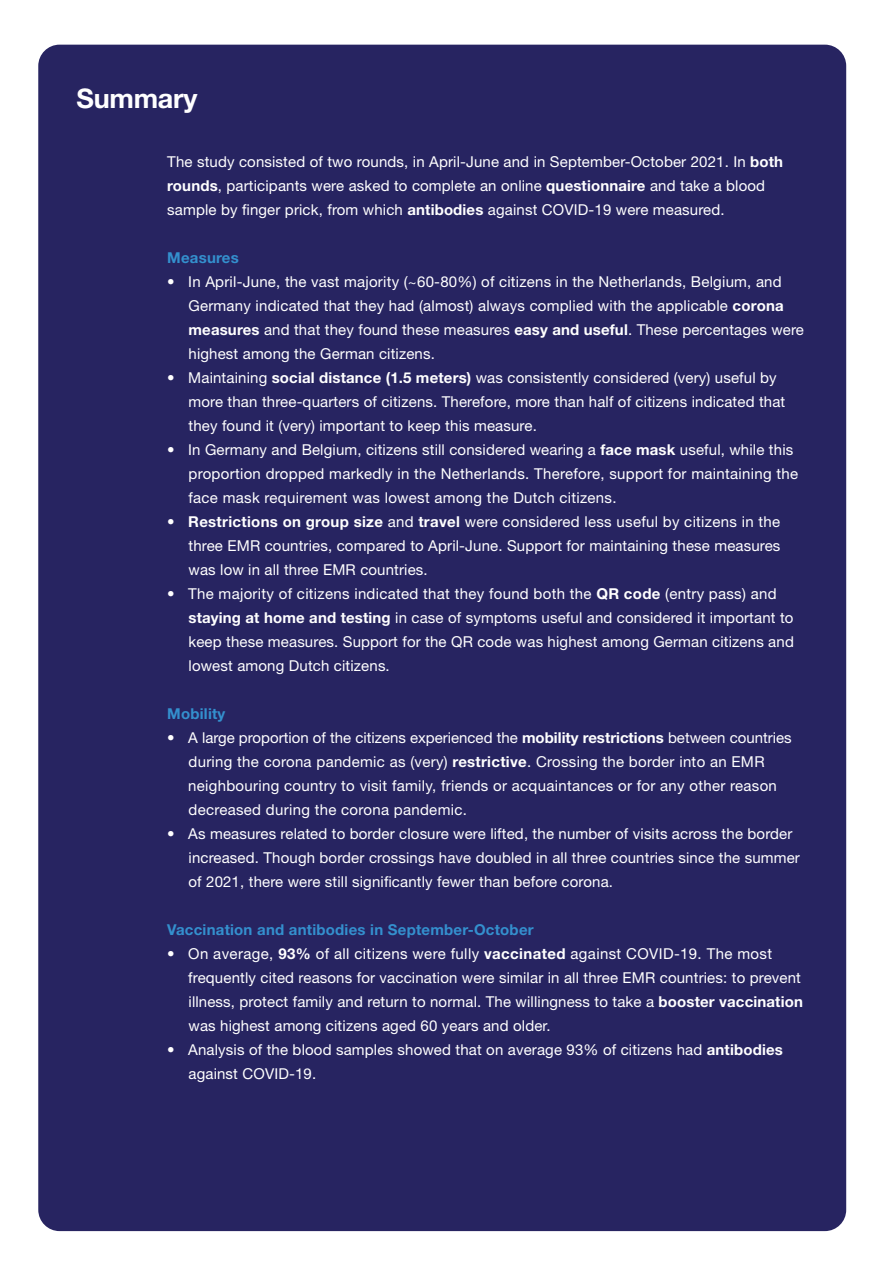
<style>
.page{position:relative;width:893px;height:1263px;background:#fff}
.page>*{position:absolute;margin:0;border:0;box-sizing:border-box;transform-origin:0 0}
.t1{font:700 27px "Helvetica Neue LT Std";letter-spacing:-.01em;color:#fff}
.t2{font:15px/24px "Helvetica Neue LT Std";letter-spacing:.01em;color:#fff}
.t3{font:700 15px "Helvetica Neue LT Std";letter-spacing:.015em;color:#3490ce}
.s1{font-weight:700}
</style>
<div class="page">
<div style="left:38px;top:45px;width:808px;height:1186px;background:#272461;border-radius:21px"></div>
<p class="t1" style="left:77px;top:82px;width:122px">Summary</p>
<p class="t2" style="left:167px;top:149px;width:617px">The study consisted of two rounds, in April-June and in September-October 2021. In <span class="s1">both rounds</span>, participants were asked to complete an online <span class="s1">questionnaire</span> and take a blood sample by finger prick, from which <span class="s1">antibodies</span> against COVID-19 were measured.</p>
<p class="t3" style="left:167px;top:248px;width:73px">Measures</p>
<p class="t2" style="left:189px;top:269px;width:617px;text-indent:-21px">• In April-June, the vast majority (~60-80%) of citizens in the Netherlands, Belgium, and Germany indicated that they had (almost) always complied with the applicable <span class="s1">corona measures</span> and that they found these measures <span class="s1">easy and useful</span>. These percentages were highest among the German citizens.</p>
<p class="t2" style="left:189px;top:365px;width:598px;text-indent:-21px">• Maintaining <span class="s1">social distance (1.5 meters)</span> was consistently considered (very) useful by more than three-quarters of citizens. Therefore, more than half of citizens indicated that they found it (very) important to keep this measure.</p>
<p class="t2" style="left:189px;top:437px;width:611px;text-indent:-21px">• In Germany and Belgium, citizens still considered wearing a <span class="s1">face mask</span> useful, while this proportion dropped markedly in the Netherlands. Therefore, support for maintaining the face mask requirement was lowest among the Dutch citizens.</p>
<p class="t2" style="left:189px;top:509px;width:593px;text-align:justify;text-indent:-21px">• <span class="s1">Restrictions on group size</span> and <span class="s1">travel</span> were considered less useful by citizens in the three EMR countries, compared to April-June. Support for maintaining these measures was low in all three EMR countries.</p>
<p class="t2" style="left:189px;top:581px;width:607px;text-indent:-21px">• The majority of citizens indicated that they found both the <span class="s1">QR code</span> (entry pass) and <span class="s1">staying at home and testing</span> in case of symptoms useful and considered it important to keep these measures. Support for the QR code was highest among German citizens and lowest among Dutch citizens.</p>
<p class="t3" style="left:167px;top:704px;width:60px">Mobility</p>
<p class="t2" style="left:167px;top:725px;width:626px;text-align:center">• A large proportion of the citizens experienced the <span class="s1">mobility restrictions</span> between countries during the corona pandemic as (very) <span class="s1">restrictive</span>. Crossing the border into an EMR</p>
<p class="t2" style="left:188px;top:773px;width:590px">neighbouring country to visit family, friends or acquaintances or for any other reason decreased during the corona pandemic.</p>
<p class="t2" style="left:189px;top:821px;width:613px;text-indent:-21px">• As measures related to border closure were lifted, the number of visits across the border increased. Though border crossings have doubled in all three countries since the summer of 2021, there were still significantly fewer than before corona.</p>
<p class="t3" style="left:167px;top:920px;width:368px">Vaccination and antibodies in September-October</p>
<p class="t2" style="left:167px;top:941px;width:606px">• On average, <span class="s1">93%</span> of all citizens were fully <span class="s1">vaccinated</span> against COVID-19. The most</p>
<p class="t2" style="left:188px;top:965px;width:616px">frequently cited reasons for vaccination were similar in all three EMR countries: to prevent illness, protect family and return to normal. The willingness to take a <span class="s1">booster vaccination </span>was highest among citizens aged 60 years and older.</p>
<p class="t2" style="left:189px;top:1037px;width:596px;text-indent:-21px">• Analysis of the blood samples showed that on average 93% of citizens had <span class="s1">antibodies </span>against COVID-19.</p>
</div>
